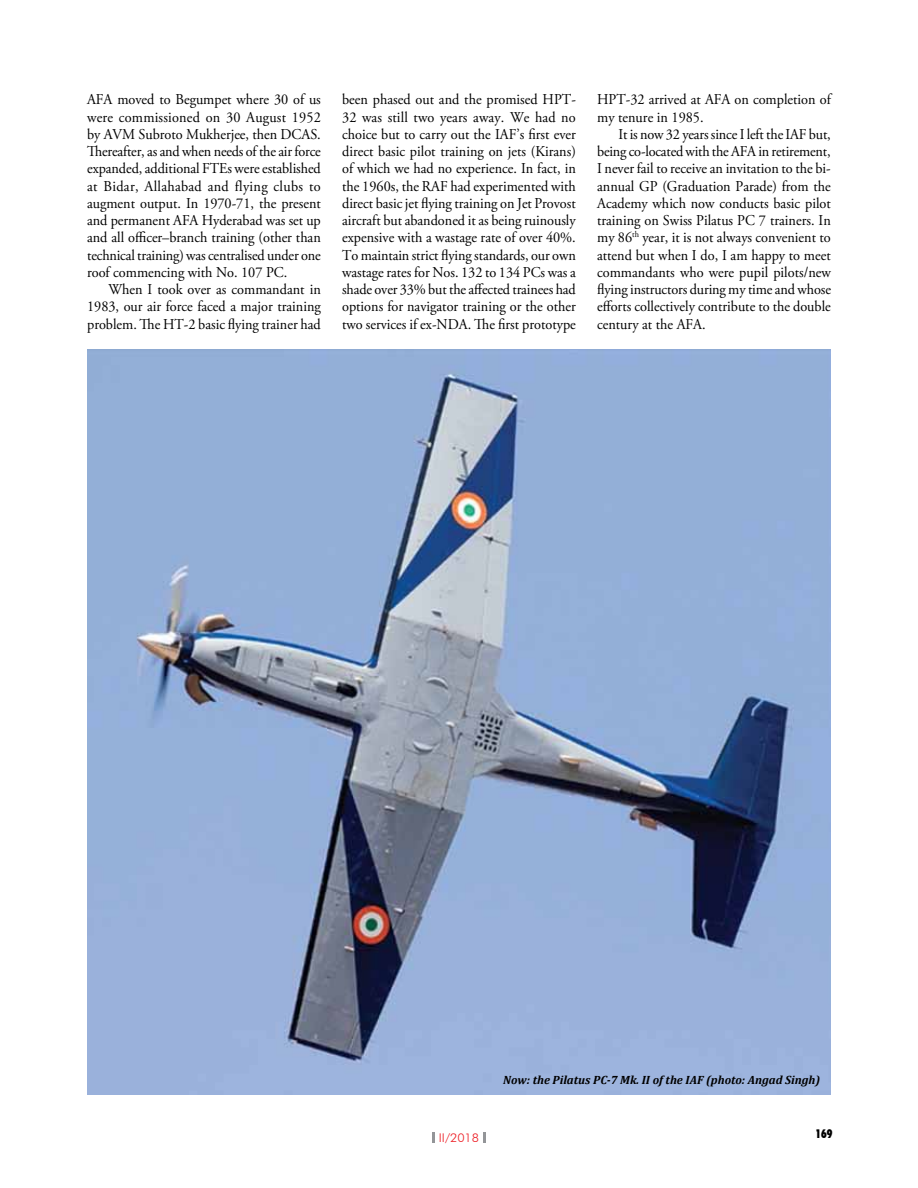
<style>
.page{position:relative;width:918px;height:1188px;background:#fff}
.page>*{position:absolute;margin:0;border:0;box-sizing:border-box;transform-origin:0 0}
.t1{font:15px/17.2px "Adobe Garamond Pro";color:#000;text-align:justify;scale:.95 1}
.t2{font:italic 700 12px "Cambria";color:#000}
.t3{font:300 12px "Futura BT";color:#ed1d24;scale:1.05 1}
.t4{font:900 condensed 12px "Futura BT";color:#000;scale:.95 1}
</style>
<div class="page">
<svg style="left:483px;top:1132px;width:3px;height:11px"></svg>
<svg style="left:432px;top:1132px;width:3px;height:11px"></svg>
<img style="left:87px;top:350px;width:744px;height:744px">
<p class="t1" style="left:87px;top:92px;width:248px">AFA moved to Begumpet where 30 of us were commissioned on 30 August 1952 by AVM Subroto Mukherjee, then DCAS.<br>Thereafter, as and when needs of the air force expanded, additional FTEs were established at Bidar, Allahabad and flying clubs to augment output. In 1970-71, the present and permanent AFA Hyderabad was set up and all officer–branch training (other than technical training) was centralised under one roof commencing with No. 107 PC.</p>
<p class="t1" style="left:87px;top:281px;width:247px;text-indent:21px">When I took over as commandant in 1983, our air force faced a major training problem. The HT-2 basic flying trainer had</p>
<p class="t1" style="left:342px;top:92px;width:248px">been phased out and the promised HPT-32 was still two years away. We had no choice but to carry out the IAF’s first ever direct basic pilot training on jets (Kirans) of which we had no experience. In fact, in the 1960s, the RAF had experimented with direct basic jet flying training on Jet Provost aircraft but abandoned it as being ruinously expensive with a wastage rate of over 40%.<br>To maintain strict flying standards, our own wastage rates for Nos. 132 to 134 PCs was a shade over 33% but the affected trainees had options for navigator training or the other two services if ex-NDA. The first prototype</p>
<p class="t1" style="left:597px;top:92px;width:247px">HPT-32 arrived at AFA on completion of my tenure in 1985.</p>
<p class="t1" style="left:597px;top:126px;width:248px;text-indent:21px">It is now 32 years since I left the IAF but, being co-located with the AFA in retirement, I never fail to receive an invitation to the bi&shy;annual GP (Graduation Parade) from the Academy which now conducts basic pilot training on Swiss Pilatus PC 7 trainers. In my 86<sup>th</sup> year, it is not always convenient to attend but when I do, I am happy to meet commandants who were pupil pilots/new flying instructors during my time and whose efforts collectively contribute to the double century at the AFA.</p>
<p class="t3" style="left:439px;top:1131px;width:40px">II/2018</p>
<p class="t2" style="left:503px;top:1071px;width:318px">Now: the Pilatus PC-7 Mk. II of the IAF (photo: Angad Singh)</p>
<p class="t4" style="left:816px;top:1127px;width:19px">169</p>
</div>
